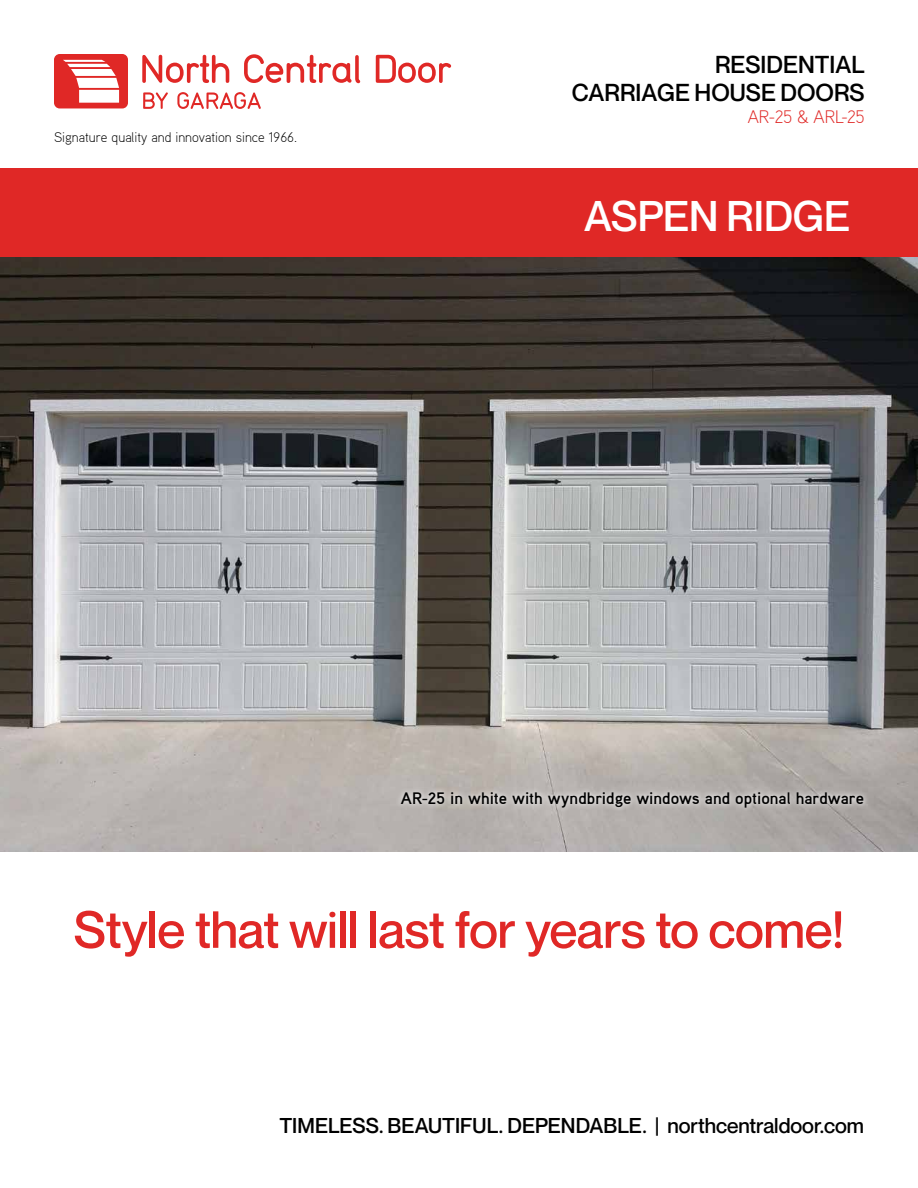
<style>
.page{position:relative;width:918px;height:1188px;background:#fff}
.page>*{position:absolute;margin:0;border:0;box-sizing:border-box;transform-origin:0 0}
.t1{font:500 51px "Neue Montreal";letter-spacing:-.01em;color:#e02826}
.t2{font:500 42px "Neue Montreal";color:#fff}
.t3{font:500 24px/28.5px "Neue Montreal";color:#000;text-align:right}
.t4{font:500 21px "Neue Montreal";color:#000}
.t5{font:300 18px "Aaux";color:#e02826}
.t6{font:700 16.5px "Aaux";color:#000}
.t7{font:300 13.8px "Aaux";color:#000}
</style>
<div class="page">
<img style="left:0;top:257px;width:918px;height:594px">
<div style="left:0;top:168px;width:918px;height:89px;background:#e02826"></div>
<div style="left:394px;top:786px;width:476px;height:28px;background:#fff;opacity:.75"></div>
<svg style="left:142px;top:55px;width:87px;height:28px"></svg>
<svg style="left:244px;top:54px;width:116px;height:29px"></svg>
<svg style="left:376px;top:55px;width:75px;height:28px"></svg>
<svg style="left:143px;top:92px;width:25px;height:17px"></svg>
<svg style="left:177px;top:92px;width:84px;height:17px"></svg>
<svg style="left:54px;top:54px;width:74px;height:54px"></svg>
<p class="t7" style="left:54px;top:129px;width:245px">Signature quality and innovation since 1966.</p>
<h3 class="t3" style="left:572px;top:50px;width:295px">RESIDENTIAL<br>CARRIAGE HOUSE DOORS</h3>
<p class="t5" style="left:748px;top:105px;width:118px">AR-25 &amp; ARL-25</p>
<h2 class="t2" style="left:584px;top:191px;width:268px">ASPEN RIDGE</h2>
<p class="t6" style="left:401px;top:787px;width:465px">AR-25 in white with wyndbridge windows and optional hardware</p>
<h1 class="t1" style="left:74px;top:899px;width:772px">Style that will last for years to come!</h1>
<p class="t4" style="left:279px;top:1112px;width:586px">TIMELESS. BEAUTIFUL. DEPENDABLE. | northcentraldoor.com</p>
</div>
